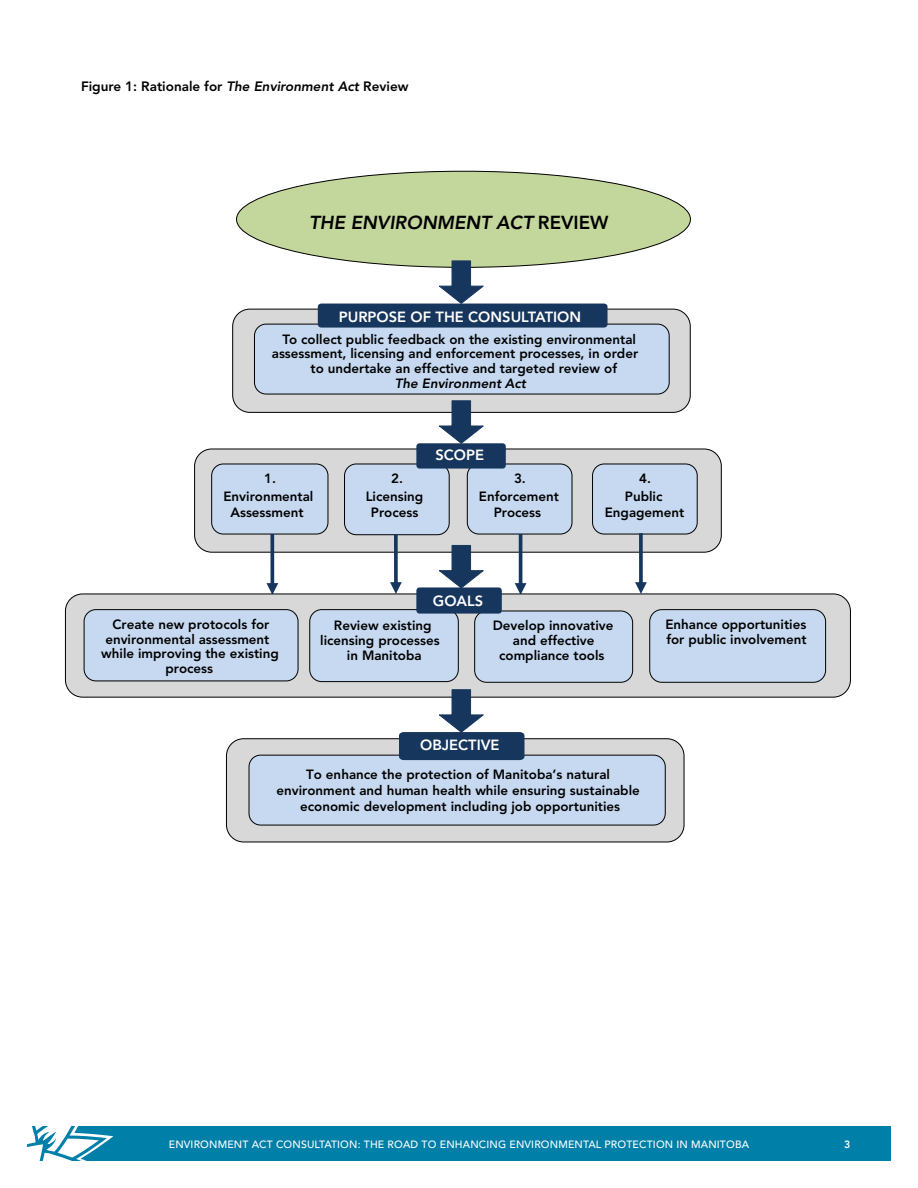
<style>
.page{position:relative;width:918px;height:1188px;background:#fff}
.page>*{position:absolute;margin:0;border:0;box-sizing:border-box;transform-origin:0 0}
.t1{font:italic 800 18.75px "Avenir LT Std";color:#000}
.t2{font:800 14.7px "Avenir LT Std";color:#fff}
.t3{font:800 13.5px "Avenir LT Std";color:#000}
.t4{font:800 13.35px/14.7px "Avenir LT Std";color:#000;text-align:center}
.t5{font:italic 800 13.35px "Avenir LT Std";color:#000}
.t6{font:500 10.5px "Avenir LT Std";letter-spacing:.015em;color:#fff}
.t7{font:800 10.5px "Avenir LT Std";color:#fff}
.s1{font-style:italic}
.s2{font-style:normal}
</style>
<div class="page">
<div style="left:27px;top:1127px;width:864px;height:34px;background:#007fa9"></div>
<svg style="left:27px;top:1126px;width:86px;height:35px"></svg>
<div style="left:233px;top:309px;width:457px;height:103px;background:#d8d8d8;border-radius:17px"></div>
<div style="left:232px;top:309px;width:459px;height:104px;border:1px solid #000;border-radius:17px"></div>
<div style="left:254px;top:324px;width:415px;height:70px;background:#c6d9f0;border-radius:12px"></div>
<div style="left:254px;top:324px;width:416px;height:71px;border:1px solid #000;border-radius:12px"></div>
<svg style="left:236px;top:170px;width:455px;height:90px;fill:#c3d69b"></svg>
<svg style="left:318px;top:260px;width:290px;height:68px"></svg>
<div style="left:195px;top:449px;width:526px;height:103px;background:#d8d8d8;border-radius:17px"></div>
<div style="left:194px;top:448px;width:528px;height:105px;border:1px solid #000;border-radius:17px"></div>
<div style="left:593px;top:464px;width:104px;height:70px;background:#c6d9f0;border-radius:12px"></div>
<div style="left:592px;top:463px;width:106px;height:72px;border:1px solid #000;border-radius:12px"></div>
<div style="left:212px;top:464px;width:116px;height:70px;background:#c6d9f0;border-radius:12px"></div>
<div style="left:211px;top:463px;width:117px;height:72px;border:1px solid #000;border-radius:12px"></div>
<div style="left:345px;top:464px;width:104px;height:71px;background:#c6d9f0;border-radius:12px"></div>
<div style="left:344px;top:463px;width:106px;height:72px;border:1px solid #000;border-radius:12px"></div>
<div style="left:467px;top:464px;width:105px;height:70px;background:#c6d9f0;border-radius:12px"></div>
<div style="left:467px;top:463px;width:105px;height:72px;border:1px solid #000;border-radius:12px"></div>
<svg style="left:394px;top:534px;width:4px;height:48px"></svg>
<svg style="left:390px;top:582px;width:12px;height:11px"></svg>
<hr style="left:519px;top:534px;width:3px;height:51px;background:#17365d">
<svg style="left:515px;top:583px;width:11px;height:10px"></svg>
<svg style="left:639px;top:533px;width:4px;height:49px"></svg>
<svg style="left:635px;top:582px;width:12px;height:11px"></svg>
<svg style="left:270px;top:534px;width:4px;height:49px"></svg>
<svg style="left:266px;top:583px;width:12px;height:10px"></svg>
<svg style="left:438px;top:400px;width:48px;height:43px"></svg>
<div style="left:416px;top:443px;width:90px;height:26px;background:#17365d;border-radius:3px"></div>
<div style="left:65px;top:594px;width:785px;height:103px;background:#d8d8d8;border-radius:17px"></div>
<div style="left:65px;top:593px;width:786px;height:105px;border:1px solid #000;border-radius:17px"></div>
<div style="left:650px;top:610px;width:176px;height:72px;background:#c6d9f0;border-radius:12px"></div>
<div style="left:649px;top:609px;width:177px;height:74px;border:1px solid #000;border-radius:12px"></div>
<div style="left:84px;top:610px;width:214px;height:71px;background:#c6d9f0;border-radius:12px"></div>
<div style="left:84px;top:609px;width:215px;height:72px;border:1px solid #000;border-radius:12px"></div>
<div style="left:310px;top:610px;width:148px;height:72px;background:#c6d9f0;border-radius:12px"></div>
<div style="left:309px;top:609px;width:150px;height:73px;border:1px solid #000;border-radius:12px"></div>
<div style="left:475px;top:611px;width:158px;height:71px;background:#c6d9f0;border-radius:12px"></div>
<div style="left:474px;top:610px;width:159px;height:73px;border:1px solid #000;border-radius:12px"></div>
<svg style="left:438px;top:544px;width:48px;height:43px"></svg>
<div style="left:226px;top:739px;width:458px;height:103px;background:#d8d8d8;border-radius:17px"></div>
<div style="left:226px;top:738px;width:459px;height:104px;border:1px solid #000;border-radius:17px"></div>
<div style="left:249px;top:755px;width:416px;height:70px;background:#c6d9f0;border-radius:12px"></div>
<div style="left:249px;top:755px;width:417px;height:71px;border:1px solid #000;border-radius:12px"></div>
<svg style="left:399px;top:689px;width:125px;height:71px"></svg>
<div style="left:416px;top:587px;width:86px;height:27px;background:#17365d;border-radius:3px"></div>
<p class="t3" style="left:81px;top:79px;width:329px">Figure 1: Rationale for <span class="s1">The Environment Act</span> Review</p>
<h1 class="t1" style="left:309px;top:212px;width:301px">THE ENVIRONMENT ACT <span class="s2">REVIEW</span></h1>
<p class="t2" style="left:339px;top:308px;width:244px">PURPOSE OF THE CONSULTATION</p>
<p class="t4" style="left:282px;top:332px;width:355px">To collect public feedback on the existing environmental</p>
<p class="t4" style="left:272px;top:346px;width:368px">assessment, licensing and enforcement processes, in order</p>
<p class="t4" style="left:310px;top:361px;width:308px">to undertake an effective and targeted review of</p>
<p class="t5" style="left:395px;top:375px;width:133px">The Environment Act</p>
<p class="t4" style="left:223px;top:470px;width:91px;line-height:17.4px">1.<br>Environmental</p>
<p class="t4" style="left:230px;top:505px;width:75px">Assessment</p>
<p class="t4" style="left:366px;top:470px;width:59px;line-height:17.4px">2.<br>Licensing</p>
<p class="t4" style="left:371px;top:505px;width:49px">Process</p>
<p class="t2" style="left:435px;top:446px;width:50px">SCOPE</p>
<p class="t4" style="left:479px;top:470px;width:82px;line-height:17.4px">3.<br>Enforcement</p>
<p class="t4" style="left:494px;top:505px;width:49px">Process</p>
<p class="t2" style="left:433px;top:592px;width:52px">GOALS</p>
<p class="t4" style="left:625px;top:470px;width:39px;line-height:17.4px">4.<br>Public</p>
<p class="t4" style="left:605px;top:505px;width:81px">Engagement</p>
<p class="t4" style="left:101px;top:617px;width:179px">Create new protocols for environmental assessment while improving the existing process</p>
<p class="t4" style="left:334px;top:619px;width:99px">Review existing</p>
<p class="t4" style="left:320px;top:633px;width:121px">licensing processes</p>
<p class="t4" style="left:347px;top:648px;width:76px">in Manitoba</p>
<p class="t4" style="left:493px;top:619px;width:122px">Develop innovative and effective compliance tools</p>
<p class="t2" style="left:420px;top:737px;width:81px">OBJECTIVE</p>
<p class="t4" style="left:276px;top:766px;width:365px;line-height:16px">To enhance the protection of Manitoba’s natural environment and human health while ensuring sustainable economic development including job opportunities</p>
<p class="t4" style="left:665px;top:617px;width:143px;text-align:left">Enhance opportunities for public involvement</p>
<p class="t6" style="left:169px;top:1139px;width:582px">ENVIRONMENT ACT CONSULTATION: THE ROAD TO ENHANCING ENVIRONMENTAL PROTECTION IN MANITOBA</p>
<p class="t7" style="left:844px;top:1138px;width:8px">3</p>
</div>
